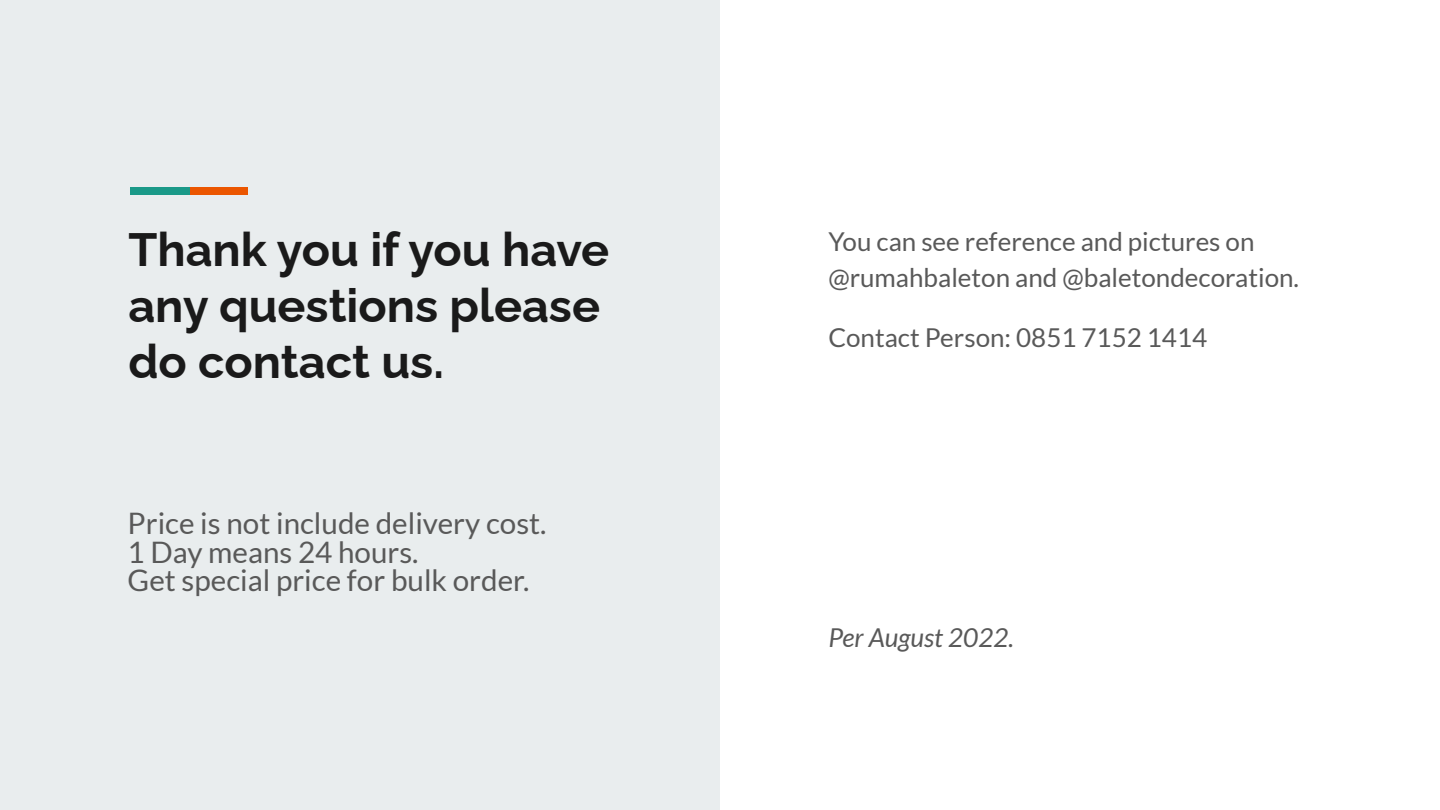
<style>
.page{position:relative;width:1440px;height:810px;background:#fff}
.page>*{position:absolute;margin:0;border:0;box-sizing:border-box;transform-origin:0 0}
.t1{font:700 46.8px/56.2px "Raleway";color:#1a1a1a}
.t2{font:29.6px/28.4px "Lato";color:#595959}
.t3{font:26px/35.8px "Lato";color:#595959}
.t4{font:italic 26px "Lato";color:#595959}
</style>
<div class="page">
<div style="left:0;top:0;width:720px;height:810px;background:#e9edee"></div>
<div style="left:189px;top:188px;width:59px;height:7px;background:#eb5600"></div>
<div style="left:131px;top:188px;width:59px;height:7px;background:#1a9988"></div>
<h1 class="t1" style="left:128px;top:221px;width:482px">Thank you if you have any questions please do contact us.</h1>
<p class="t2" style="left:128px;top:511px;width:420px">Price is not include delivery cost.<br>1 Day means 24 hours.<br>Get special price for bulk order.</p>
<p class="t3" style="left:828px;top:226px;width:472px">You can see reference and pictures on @rumahbaleton and @baletondecoration.</p>
<p class="t3" style="left:828px;top:321px;width:380px">Contact Person: 0851 7152 1414</p>
<p class="t4" style="left:828px;top:626px;width:187px">Per August 2022.</p>
</div>
